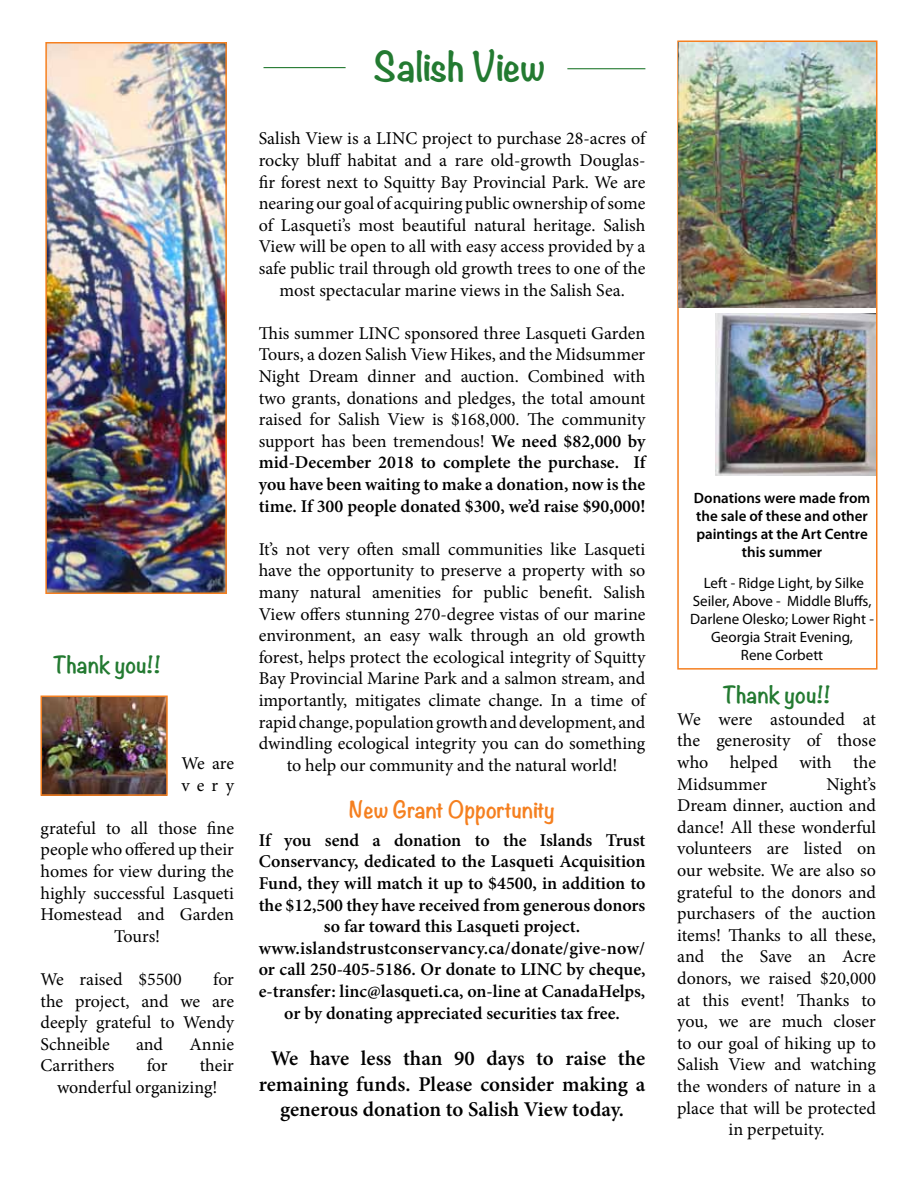
<style>
.page{position:relative;width:918px;height:1188px;background:#fff}
.page>*{position:absolute;margin:0;border:0;box-sizing:border-box;transform-origin:0 0}
.t1{font:700 36px "Noteworthy";letter-spacing:.005em;color:#237a31}
.t2{font:600 21px/25.2px "Minion Pro";color:#000;text-align:center}
.t3{font:700 21px "Noteworthy";letter-spacing:.005em;color:#237a31}
.t4{font:700 21px "Noteworthy";color:#f58020}
.t5{font:18px/21.6px "Minion Pro";color:#000;text-align:center}
.t6{font:600 18px/21.6px "Minion Pro";color:#000;text-align:center}
.t7{font:18px/21.6px "Minion Pro";letter-spacing:.19em;color:#000}
.t8{font:15px/18px "Myriad Pro";color:#000;text-align:center}
.t9{font:600 15px/18px "Myriad Pro";color:#000;text-align:center}
.s1{font-weight:600}
</style>
<div class="page">
<div style="left:677px;top:40px;width:201px;height:630px;border:2px solid #f58020"></div>
<img style="left:48px;top:45px;width:176px;height:546px">
<div style="left:45px;top:42px;width:182px;height:552px;border:2px solid #f58020"></div>
<img style="left:679px;top:42px;width:197px;height:265px">
<img style="left:716px;top:314px;width:160px;height:162px">
<img style="left:43px;top:699px;width:122px;height:94px">
<div style="left:40px;top:696px;width:128px;height:100px;border:2px solid #f58020"></div>
<hr style="left:264px;top:67px;width:82px;height:1px;background:#237a31">
<hr style="left:567px;top:68px;width:78px;height:1px;background:#237a31">
<p class="t3" style="left:53px;top:646px;width:109px">Thank you!!</p>
<p class="t7" style="left:182px;top:753px;width:54px">We are very</p>
<p class="t5" style="left:41px;top:817px;width:195px">grateful to all those fine people who offered up their homes for view during the highly successful Lasqueti<br>Homestead and Garden<br>Tours!</p>
<p class="t5" style="left:41px;top:969px;width:143px">We raised $5500</p>
<p class="t5" style="left:41px;top:969px;width:195px;text-align:justify;text-indent:173px">for the project, and we are deeply grateful to Wendy Schneible</p>
<p class="t5" style="left:136px;top:1033px;width:29px">and</p>
<p class="t5" style="left:189px;top:1033px;width:46px">Annie</p>
<p class="t5" style="left:41px;top:1055px;width:76px">Carrithers</p>
<p class="t5" style="left:147px;top:1055px;width:22px">for</p>
<p class="t5" style="left:57px;top:1055px;width:178px;text-align:left;text-indent:143px">their wonderful organizing!</p>
<h1 class="t1" style="left:374px;top:34px;width:174px">Salish View</h1>
<p class="t5" style="left:259px;top:128px;width:388px">Salish View is a LINC project to purchase 28-acres of rocky bluff habitat and a rare old-growth Douglas&shy;fir forest next to Squitty Bay Provincial Park. We are nearing our goal of acquiring public ownership of some of Lasqueti’s most beautiful natural heritage. Salish View will be open to all with easy access provided by a safe public trail through old growth trees to one of the most spectacular marine views in the Salish Sea.</p>
<p class="t5" style="left:259px;top:322px;width:388px;text-align:justify">This summer LINC sponsored three Lasqueti Garden Tours, a dozen Salish View Hikes, and the Midsummer Night Dream dinner and auction. Combined with two grants, donations and pledges, the total amount raised for Salish View is $168,000. The community support has been tremendous! <span class="s1">We need $82,000 by mid-December 2018 to complete the purchase. If you have been waiting to make a donation, now is the time. If 300 people donated $300, we’d raise $90,000!</span></p>
<p class="t5" style="left:259px;top:538px;width:388px">It’s not very often small communities like Lasqueti have the opportunity to preserve a property with so many natural amenities for public benefit. Salish View offers stunning 270-degree vistas of our marine environment, an easy walk through an old growth forest, helps protect the ecological integrity of Squitty Bay Provincial Marine Park and a salmon stream, and importantly, mitigates climate change. In a time of rapid change, population growth and development, and dwindling ecological integrity you can do something to help our community and the natural world!</p>
<p class="t4" style="left:349px;top:790px;width:207px">New Grant Opportunity</p>
<p class="t6" style="left:259px;top:829px;width:388px">If you send a donation to the Islands Trust Conservancy, dedicated to the Lasqueti Acquisition Fund, they will match it up to $4500, in addition to the $12,500 they have received from generous donors so far toward this Lasqueti project. www.islandstrustconservancy.ca/donate/give-now/ or call 250-405-5186. Or donate to LINC by cheque, e-transfer: linc@lasqueti.ca, on-line at CanadaHelps, or by donating appreciated securities tax free.</p>
<p class="t2" style="left:259px;top:1046px;width:388px">We have less than 90 days to raise the remaining funds. Please consider making a generous donation to Salish View today.</p>
<p class="t9" style="left:694px;top:488px;width:178px">Donations were made from the sale of these and other paintings at the Art Centre this summer</p>
<p class="t8" style="left:690px;top:574px;width:185px">Left - Ridge Light, by Silke<br>Seiler, Above - Middle Bluffs,<br>Darlene Olesko; Lower Right -<br>Georgia Strait Evening,<br>Rene Corbett</p>
<p class="t3" style="left:723px;top:676px;width:109px">Thank you!!</p>
<p class="t5" style="left:677px;top:708px;width:200px;text-align:justify">We were astounded at the generosity of those who helped with the Midsummer</p>
<p class="t5" style="left:826px;top:773px;width:51px">Night’s</p>
<p class="t5" style="left:677px;top:795px;width:200px">Dream dinner, auction and</p>
<p class="t5" style="left:677px;top:816px;width:200px">dance! All these wonderful</p>
<p class="t5" style="left:677px;top:838px;width:200px">volunteers are listed on</p>
<p class="t5" style="left:677px;top:859px;width:200px">our website. We are also so</p>
<p class="t5" style="left:677px;top:881px;width:200px">grateful to the donors and</p>
<p class="t5" style="left:677px;top:903px;width:200px">purchasers of the auction</p>
<p class="t5" style="left:677px;top:924px;width:200px">items! Thanks to all these,</p>
<p class="t5" style="left:677px;top:946px;width:200px">and the Save an Acre</p>
<p class="t5" style="left:677px;top:967px;width:200px">donors, we raised $20,000</p>
<p class="t5" style="left:677px;top:989px;width:200px">at this event! Thanks to</p>
<p class="t5" style="left:677px;top:1011px;width:200px">you, we are much closer</p>
<p class="t5" style="left:677px;top:1032px;width:200px">to our goal of hiking up to</p>
<p class="t5" style="left:677px;top:1054px;width:200px">Salish View and watching</p>
<p class="t5" style="left:677px;top:1075px;width:200px">the wonders of nature in a</p>
<p class="t5" style="left:677px;top:1097px;width:200px">place that will be protected</p>
<p class="t5" style="left:729px;top:1119px;width:98px">in perpetuity.</p>
</div>
